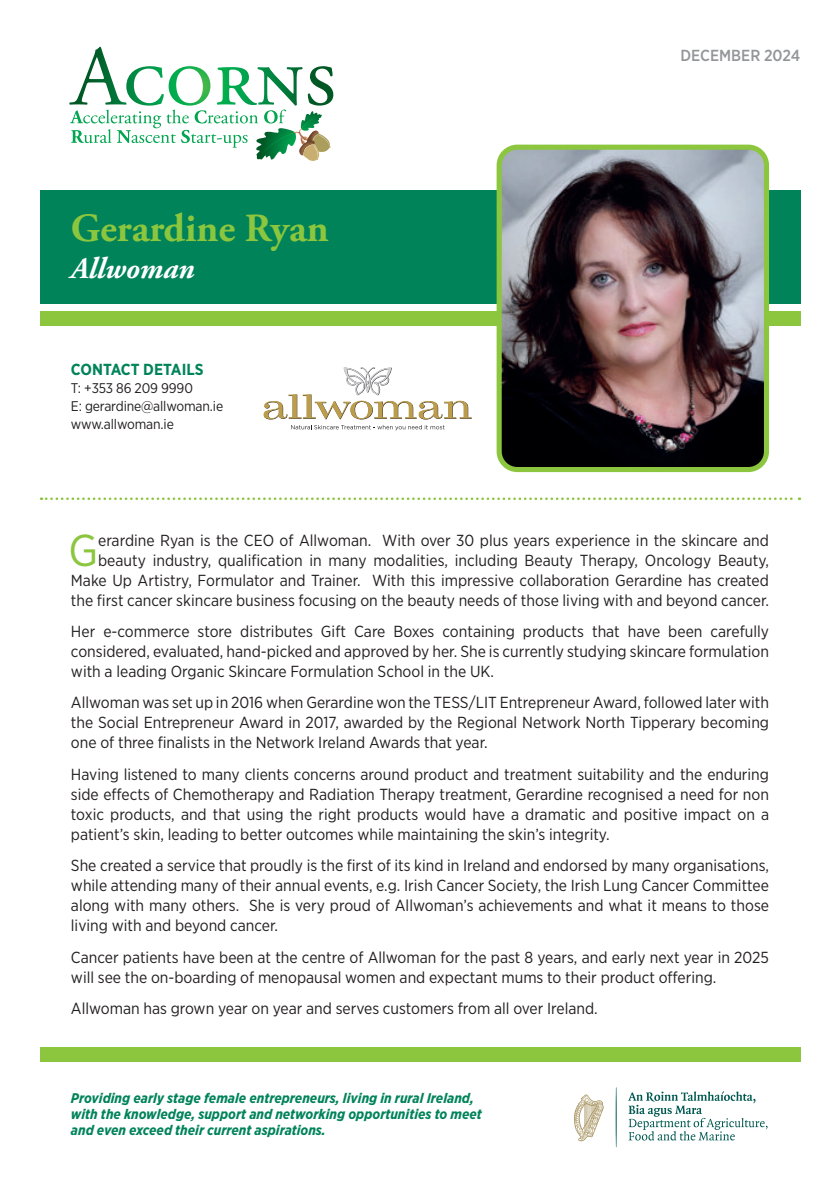
<style>
.page{position:relative;width:840px;height:1191px;background:#fff}
.page>*{position:absolute;margin:0;border:0;box-sizing:border-box;transform-origin:0 0}
.t1{font:44.6px "Gotham Narrow";color:#8bc63e}
.t2{font:700 40px "Adobe Garamond Pro";color:#8bc63e}
.t3{font:italic 700 30px "Adobe Garamond Pro";color:#fff}
.t4{font:16px/20px "Gotham Narrow";color:#231f20;text-align:justify}
.t5{font:700 16px "Gotham Narrow";color:#008359}
.t6{font:500 16px "Gotham Narrow";color:#939598}
.t7{font:italic 700 14px/16px "Gotham Narrow";color:#008359}
.t8{font:14px/18px "Gotham Narrow";letter-spacing:-.01em;color:#231f20}
</style>
<div class="page">
<div style="left:40px;top:1047px;width:759px;height:14px;background:#8bc63e"></div>
<div style="left:40px;top:190px;width:759px;height:114px;background:#008359"></div>
<div style="left:40px;top:311px;width:759px;height:15px;background:#8bc63e"></div>
<img style="left:502px;top:147px;width:264px;height:319px">
<div style="left:496px;top:145px;width:272px;height:327px;border:5px solid #8bc63e;border-radius:18px"></div>
<svg style="left:41px;top:497px;width:758px;height:3px"></svg>
<svg style="left:69px;top:47px;width:264px;height:114px"></svg>
<svg style="left:628px;top:1091px;width:139px;height:49px"></svg>
<svg style="left:615px;top:1088px;width:1px;height:59px"></svg>
<svg style="left:574px;top:1094px;width:29px;height:47px"></svg>
<svg style="left:263px;top:367px;width:208px;height:52px"></svg>
<svg style="left:291px;top:425px;width:153px;height:5px"></svg>
<h2 class="t2" style="left:71px;top:205px;width:259px">Gerardine Ryan</h2>
<h3 class="t3" style="left:71px;top:251px;width:125px">Allwoman</h3>
<p class="t5" style="left:71px;top:359px;width:134px">CONTACT DETAILS</p>
<p class="t8" style="left:71px;top:379px;width:154px">T: +353 86 209 9990<br>E: gerardine@allwoman.ie www.allwoman.ie</p>
<p class="t6" style="left:680px;top:45px;width:121px">DECEMBER 2024</p>
<h1 class="t1" style="left:68px;top:522px;width:31px">G</h1>
<p class="t4" style="left:71px;top:529px;width:699px;text-align:right">erardine Ryan is the CEO of Allwoman. With over 30 plus years experience in the skincare and beauty industry, qualification in many modalities, including Beauty Therapy, Oncology Beauty, Make Up Artistry, Formulator and Trainer. With this impressive collaboration Gerardine has created the first cancer skincare business focusing on the beauty needs of those living with and beyond cancer.</p>
<p class="t4" style="left:71px;top:621px;width:699px">Her e-commerce store distributes Gift Care Boxes containing products that have been carefully considered, evaluated, hand-picked and approved by her. She is currently studying skincare formulation with a leading Organic Skincare Formulation School in the UK.</p>
<p class="t4" style="left:71px;top:692px;width:699px">Allwoman was set up in 2016 when Gerardine won the TESS/LIT Entrepreneur Award, followed later with the Social Entrepreneur Award in 2017, awarded by the Regional Network North Tipperary becoming one of three finalists in the Network Ireland Awards that year.</p>
<p class="t4" style="left:71px;top:764px;width:699px">Having listened to many clients concerns around product and treatment suitability and the enduring side effects of Chemotherapy and Radiation Therapy treatment, Gerardine recognised a need for non toxic products, and that using the right products would have a dramatic and positive impact on a patient’s skin, leading to better outcomes while maintaining the skin’s integrity.</p>
<p class="t4" style="left:71px;top:855px;width:699px">She created a service that proudly is the first of its kind in Ireland and endorsed by many organisations, while attending many of their annual events, e.g. Irish Cancer Society, the Irish Lung Cancer Committee along with many others. She is very proud of Allwoman’s achievements and what it means to those living with and beyond cancer.</p>
<p class="t4" style="left:71px;top:946px;width:699px">Cancer patients have been at the centre of Allwoman for the past 8 years, and early next year in 2025 will see the on-boarding of menopausal women and expectant mums to their product offering.</p>
<p class="t4" style="left:71px;top:998px;width:528px">Allwoman has grown year on year and serves customers from all over Ireland.</p>
<p class="t7" style="left:71px;top:1089px;width:412px">Providing early stage female entrepreneurs, living in rural Ireland, with the knowledge, support and networking opportunities to meet and even exceed their current aspirations.</p>
</div>
